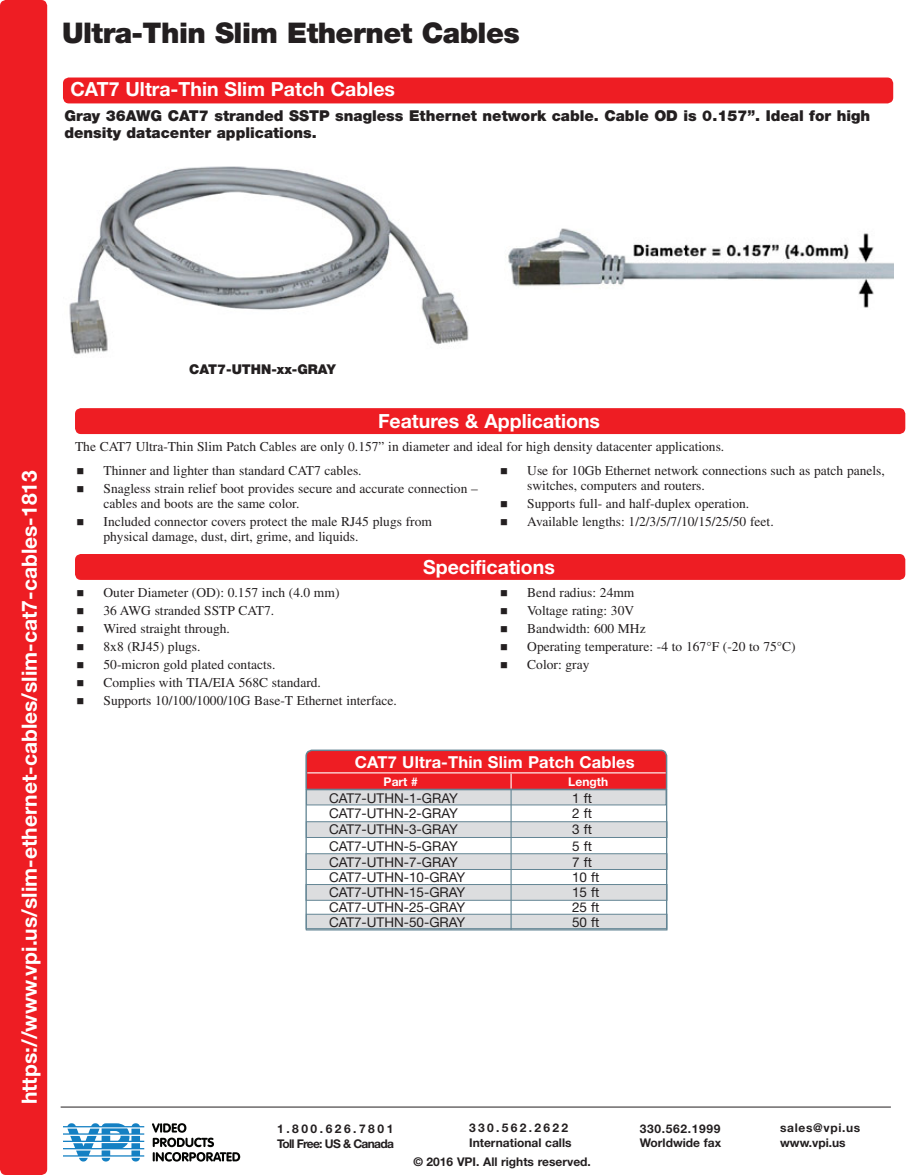
<style>
.page{position:relative;width:918px;height:1175px;background:#fff}
.page>*{position:absolute;margin:0;border:0;box-sizing:border-box;transform-origin:0 0}
.Page_Main_Header_Lef{font:900 28.5px "Helvetica Neue LT Std";letter-spacing:-.02em;color:#231f20}
.Sidebar_URL_Right{font:700 21px "Helvetica Neue LT Std";color:#fff}
.Page_Bar_Header{font:700 19.5px "Helvetica Neue LT Std";color:#fff}
.t1{font:700 16.5px "Helvetica Neue LT Std";letter-spacing:.01em;color:#fff}
.Page_Sub_Header_Left{font:900 15px/16.5px "Helvetica Neue LT Std";color:#231f20}
._1st_Level_Bullet{font:13.5px/15px "Times LT Std";color:#231f20}
.t2{font:13.5px "Helvetica Neue LT Std";color:#231f20}
.F___A_Paragraph{font:13.5px "Times LT Std";color:#231f20}
.Product_Sub_Header{font:900 13.5px "Helvetica Neue LT Std";color:#231f20}
.t3{font:700 12px "Helvetica Neue LT Std";color:#231f20}
.t4{font:700 12px "Helvetica Neue LT Std";letter-spacing:.055em;color:#231f20}
.t5{font:700 12px "Helvetica Neue LT Std";letter-spacing:-.06em;color:#231f20}
.t6{font:700 12px "Helvetica Neue LT Std";letter-spacing:.21em;color:#231f20}
.t7{font:700 12px "Helvetica Neue LT Std";letter-spacing:.195em;color:#231f20}
.t8{font:700 12px "Helvetica Neue LT Std";color:#fff}
</style>
<div class="page">
<div style="left:0;top:0;width:47px;height:1174px;background:#ee1d23;border-radius:6px"></div>
<svg style="left:152px;top:1123px;width:88px;height:38px"></svg>
<svg style="left:63px;top:1123px;width:81px;height:38px"></svg>
<hr style="left:61px;top:1106px;width:830px;height:1px;background:#231f20">
<div style="left:63px;top:77px;width:830px;height:26px;background:#ee1d23;border-radius:6px"></div>
<div style="left:75px;top:408px;width:830px;height:26px;background:#ee1d23;border-radius:6px"></div>
<div style="left:75px;top:554px;width:830px;height:26px;background:#ee1d23;border-radius:6px"></div>
<div style="left:306px;top:914px;width:361px;height:16px;background:#dcdddf;border:1px solid #638594"></div>
<div style="left:306px;top:884px;width:361px;height:16px;background:#dcdddf;border:1px solid #638594"></div>
<div style="left:306px;top:750px;width:361px;height:43px;background:#ee1d23;border-radius:6px"></div>
<div style="left:305px;top:749px;width:362px;height:45px;border:2px solid #638594;border-radius:6px"></div>
<div style="left:307px;top:753px;width:351px;height:22px;background:#ee1d23;border-radius:6px"></div>
<hr style="left:307px;top:772px;width:359px;height:1px;background:#fff">
<svg style="left:511px;top:773px;width:1px;height:15px"></svg>
<div style="left:306px;top:789px;width:360px;height:16px;background:#dcdddf;border:1px solid #638594"></div>
<div style="left:306px;top:821px;width:361px;height:16px;background:#dcdddf;border:1px solid #638594"></div>
<div style="left:306px;top:853px;width:361px;height:16px;background:#dcdddf;border:1px solid #638594"></div>
<hr style="left:511px;top:789px;width:1px;height:141px;background:#638594">
<div style="left:306px;top:789px;width:361px;height:140px;border:1px solid #638594"></div>
<img style="left:69px;top:166px;width:400px;height:189px">
<img style="left:508px;top:228px;width:385px;height:80px">
<p class="Page_Main_Header_Lef" style="left:62px;top:15px;width:459px">Ultra-Thin Slim Ethernet Cables</p>
<p class="Page_Bar_Header" style="left:70px;top:77px;width:326px">CAT7 Ultra-Thin Slim Patch Cables</p>
<p class="Page_Sub_Header_Left" style="left:64px;top:107px;width:807px">Gray 36AWG CAT7 stranded SSTP snagless Ethernet network cable. Cable OD is 0.157”. Ideal for high density datacenter applications.</p>
<p class="Sidebar_URL_Right" style="left:16px;top:1104px;width:635px;rotate:-90deg">https://www.vpi.us/slim-ethernet-cables/slim-cat7-cables-1813</p>
<p class="Product_Sub_Header" style="left:189px;top:361px;width:148px">CAT7-UTHN-xx-GRAY</p>
<p class="Page_Bar_Header" style="left:378px;top:409px;width:224px">Features &amp; Applications</p>
<p class="_1st_Level_Bullet" style="left:527px;top:462px;width:359px">Use for 10Gb Ethernet network connections such as patch panels, switches, computers and routers.</p>
<p class="_1st_Level_Bullet" style="left:527px;top:495px;width:223px">Supports full- and half-duplex operation.</p>
<p class="_1st_Level_Bullet" style="left:527px;top:513px;width:248px">Available lengths: 1/2/3/5/7/10/15/25/50 feet.</p>
<p class="F___A_Paragraph" style="left:75px;top:439px;width:651px">The CAT7 Ultra-Thin Slim Patch Cables are only 0.157” in diameter and ideal for high density datacenter applications.</p>
<p class="_1st_Level_Bullet" style="left:104px;top:463px;width:260px">Thinner and lighter than standard CAT7 cables.</p>
<p class="_1st_Level_Bullet" style="left:104px;top:481px;width:376px">Snagless strain relief boot provides secure and accurate connection – cables and boots are the same color.</p>
<p class="_1st_Level_Bullet" style="left:104px;top:514px;width:330px">Included connector covers protect the male RJ45 plugs from physical damage, dust, dirt, grime, and liquids.</p>
<p class="_1st_Level_Bullet" style="left:104px;top:585px;width:237px">Outer Diameter (OD): 0.157 inch (4.0 mm)</p>
<p class="_1st_Level_Bullet" style="left:104px;top:603px;width:172px">36 AWG stranded SSTP CAT7.</p>
<p class="_1st_Level_Bullet" style="left:104px;top:621px;width:128px">Wired straight through.</p>
<p class="_1st_Level_Bullet" style="left:104px;top:639px;width:99px">8x8 (RJ45) plugs.</p>
<p class="_1st_Level_Bullet" style="left:104px;top:657px;width:173px">50-micron gold plated contacts.</p>
<p class="_1st_Level_Bullet" style="left:104px;top:675px;width:219px">Complies with TIA/EIA 568C standard.</p>
<p class="_1st_Level_Bullet" style="left:104px;top:693px;width:295px">Supports 10/100/1000/10G Base-T Ethernet interface.</p>
<p class="Page_Bar_Header" style="left:423px;top:555px;width:133px">Specifications</p>
<p class="_1st_Level_Bullet" style="left:527px;top:584px;width:109px">Bend radius: 24mm</p>
<p class="_1st_Level_Bullet" style="left:527px;top:602px;width:108px">Voltage rating: 30V</p>
<p class="_1st_Level_Bullet" style="left:527px;top:620px;width:120px">Bandwidth: 600 MHz</p>
<p class="_1st_Level_Bullet" style="left:527px;top:638px;width:270px">Operating temperature: -4 to 167°F (-20 to 75°C)</p>
<p class="_1st_Level_Bullet" style="left:527px;top:656px;width:64px">Color: gray</p>
<p class="t1" style="left:355px;top:752px;width:281px">CAT7 Ultra-Thin Slim Patch Cables</p>
<p class="t8" style="left:384px;top:774px;width:36px">Part #</p>
<p class="t8" style="left:568px;top:774px;width:41px">Length</p>
<p class="t2" style="left:329px;top:790px;width:130px">CAT7-UTHN-1-GRAY</p>
<p class="t2" style="left:572px;top:790px;width:21px">1 ft</p>
<p class="t2" style="left:329px;top:805px;width:130px">CAT7-UTHN-2-GRAY</p>
<p class="t2" style="left:572px;top:805px;width:21px">2 ft</p>
<p class="t2" style="left:329px;top:821px;width:130px">CAT7-UTHN-3-GRAY</p>
<p class="t2" style="left:572px;top:821px;width:21px">3 ft</p>
<p class="t2" style="left:329px;top:838px;width:130px">CAT7-UTHN-5-GRAY</p>
<p class="t2" style="left:572px;top:838px;width:21px">5 ft</p>
<p class="t2" style="left:329px;top:854px;width:130px">CAT7-UTHN-7-GRAY</p>
<p class="t2" style="left:572px;top:854px;width:21px">7 ft</p>
<p class="t2" style="left:329px;top:869px;width:138px">CAT7-UTHN-10-GRAY</p>
<p class="t2" style="left:572px;top:869px;width:29px">10 ft</p>
<p class="t2" style="left:329px;top:884px;width:138px">CAT7-UTHN-15-GRAY</p>
<p class="t2" style="left:572px;top:884px;width:29px">15 ft</p>
<p class="t2" style="left:329px;top:899px;width:138px">CAT7-UTHN-25-GRAY</p>
<p class="t2" style="left:572px;top:899px;width:29px">25 ft</p>
<p class="t2" style="left:329px;top:914px;width:138px">CAT7-UTHN-50-GRAY</p>
<p class="t2" style="left:572px;top:914px;width:29px">50 ft</p>
<p class="t6" style="left:277px;top:1121px;width:118px">1.800.626.7801</p>
<p class="t5" style="left:277px;top:1136px;width:118px">Toll Free: US &amp; Canada</p>
<p class="t7" style="left:469px;top:1120px;width:101px">330.562.2622</p>
<p class="t3" style="left:469px;top:1135px;width:104px">International calls</p>
<p class="t3" style="left:413px;top:1154px;width:179px">© 2016 VPI. All rights reserved.</p>
<p class="t4" style="left:640px;top:1121px;width:82px">330.562.1999</p>
<p class="t3" style="left:640px;top:1135px;width:83px">Worldwide fax</p>
<p class="t4" style="left:780px;top:1120px;width:82px">sales@vpi.us</p>
<p class="t3" style="left:780px;top:1135px;width:67px">www.vpi.us</p>
</div>
